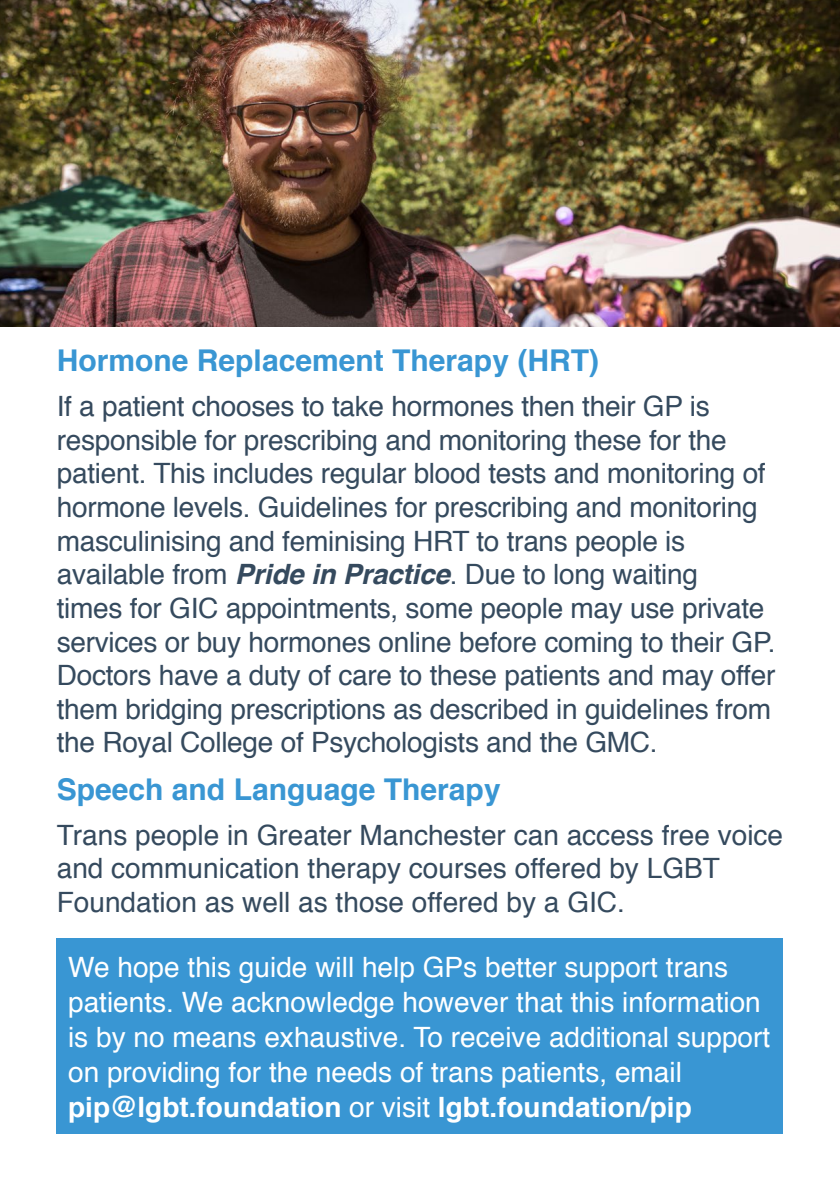
<style>
.page{position:relative;width:840px;height:1191px;background:#fff}
.page>*{position:absolute;margin:0;border:0;box-sizing:border-box;transform-origin:0 0}
.t1{font:700 30px "Helvetica";color:#3996d3}
.t2{font:28px/33.6px "Helvetica";letter-spacing:-.01em;color:#354a5e}
.t3{font:28px/35.2px "Helvetica";color:#fff}
.s1{font-weight:700;font-style:italic}
.s2{font-weight:700}
</style>
<div class="page">
<img style="left:0;top:0;width:839px;height:326px">
<div style="left:57px;top:938px;width:725px;height:196px;background:#3996d3"></div>
<p class="t1" style="left:57px;top:336px;width:543px">Hormone Replacement Therapy (HRT)</p>
<p class="t2" style="left:57px;top:390px;width:720px">If a patient chooses to take hormones then their GP is responsible for prescribing and monitoring these for the patient. This includes regular blood tests and monitoring of hormone levels. Guidelines for prescribing and monitoring masculinising and feminising HRT to trans people is available from <span class="s1">Pride in Practice</span>. Due to long waiting<br>times for GIC appointments, some people may use private services or buy hormones online before coming to their GP.<br>Doctors have a duty of care to these patients and may offer them bridging prescriptions as described in guidelines from the Royal College of Psychologists and the GMC.</p>
<p class="t1" style="left:57px;top:765px;width:445px">Speech and Language Therapy</p>
<p class="t2" style="left:57px;top:819px;width:727px">Trans people in Greater Manchester can access free voice and communication therapy courses offered by LGBT<br>Foundation as well as those offered by a GIC.</p>
<p class="t3" style="left:68px;top:950px;width:703px">We hope this guide will help GPs better support trans patients. We acknowledge however that this information is by no means exhaustive. To receive additional support on providing for the needs of trans patients, email <span class="s2">pip@lgbt.foundation</span> or visit <span class="s2">lgbt.foundation/pip</span></p>
</div>
